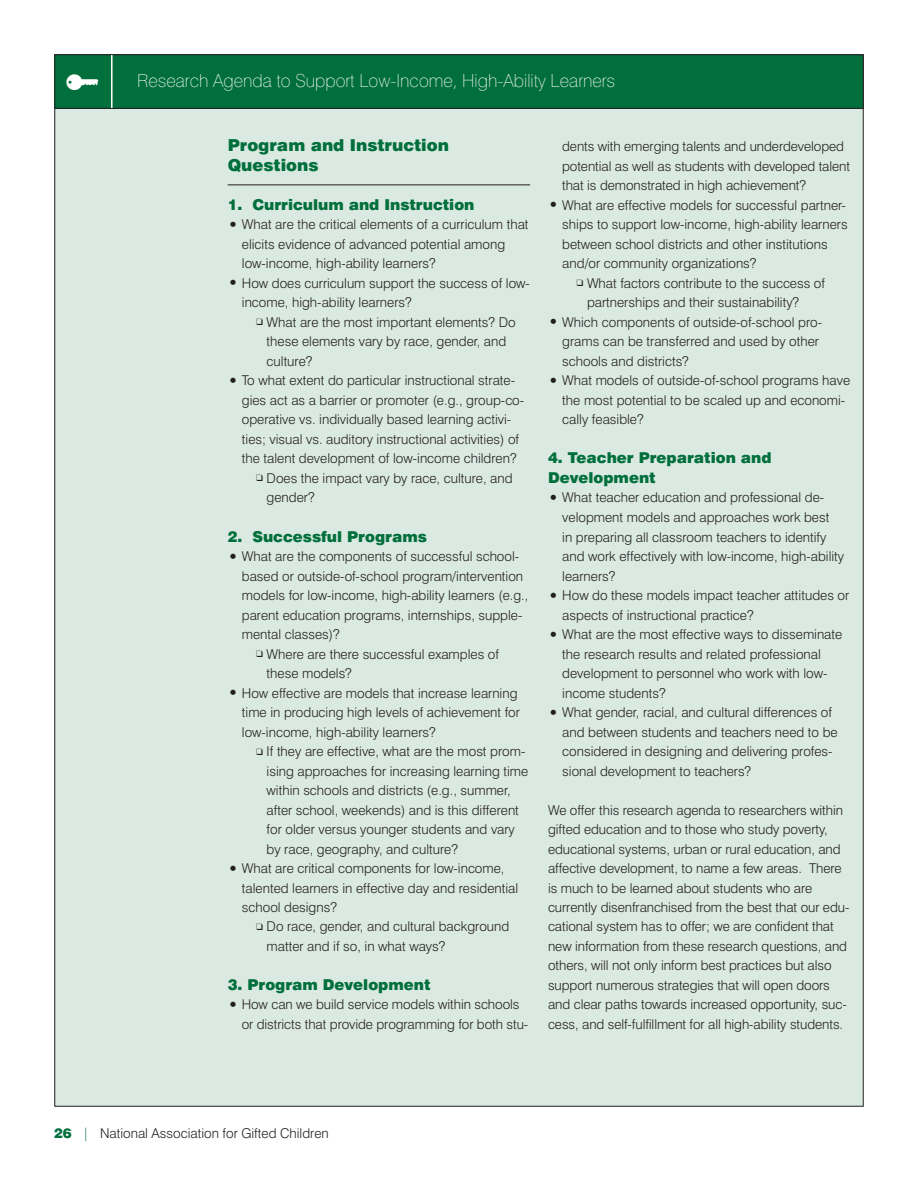
<style>
.page{position:relative;width:918px;height:1188px;background:#fff}
.page>*{position:absolute;margin:0;border:0;box-sizing:border-box;transform-origin:0 0}
.t1{font:100 18px "Swiss 721 BT";color:#fff}
.Subhead_2{font:900 16.5px/19.5px "Swiss 721 BT";color:#006f3c}
.Subhead{font:900 15px/19.5px "Swiss 721 BT";color:#006f3c}
.t2{font:300 13.5px/19.5px "Swiss 721 BT";color:#231f20}
.s1{font-family:"Click Bits Icons 2";font-weight:400;font-size:31.5px}
.s2{font-size:18px}
.s3{font-weight:900;color:#006f3c}
.s4{color:#006f3c}
</style>
<div class="page">
<div style="left:55px;top:55px;width:808px;height:1051px;background:#dae9e1"></div>
<div style="left:55px;top:55px;width:808px;height:53px;background:#006f3c"></div>
<div style="left:54px;top:54px;width:810px;height:55px;border:1px solid #231f20"></div>
<hr style="left:111px;top:55px;width:2px;height:53px;background:#fff">
<hr style="left:228px;top:184px;width:302px;height:1px;background:#231f20">
<p class="t1" style="left:65px;top:69px;width:551px"><span class="s1">p</span> Research Agenda to Support Low-Income, High-Ability Learners</p>
<p class="Subhead_2" style="left:228px;top:136px;width:223px">Program and Instruction<br>Questions</p>
<p class="Subhead" style="left:228px;top:195px;width:248px">1. Curriculum and Instruction</p>
<p class="t2" style="left:242px;top:215px;width:288px;text-indent:-14px"><span class="s2">•</span> What are the critical elements of a curriculum that elicits evidence of advanced potential among low-income, high-ability learners?</p>
<p class="t2" style="left:242px;top:273px;width:290px;text-indent:-14px"><span class="s2">•</span> How does curriculum support the success of low&shy;income, high-ability learners?</p>
<p class="t2" style="left:267px;top:312px;width:251px;text-indent:-10px">❑ What are the most important elements? Do these elements vary by race, gender, and culture?</p>
<p class="t2" style="left:242px;top:371px;width:284px;text-indent:-14px"><span class="s2">•</span> To what extent do particular instructional strate&shy;gies act as a barrier or promoter (e.g., group-co&shy;operative vs. individually based learning activi&shy;ties; visual vs. auditory instructional activities) of the talent development of low-income children?</p>
<p class="t2" style="left:267px;top:468px;width:248px;text-indent:-10px">❑ Does the impact vary by race, culture, and gender?</p>
<p class="Subhead" style="left:228px;top:526px;width:201px">2. Successful Programs</p>
<p class="t2" style="left:242px;top:546px;width:288px;text-indent:-14px"><span class="s2">•</span> What are the components of successful school&shy;based or outside-of-school program/intervention models for low-income, high-ability learners (e.g., parent education programs, internships, supple&shy;mental classes)?</p>
<p class="t2" style="left:267px;top:644px;width:234px;text-indent:-10px">❑ Where are there successful examples of these models?</p>
<p class="t2" style="left:242px;top:683px;width:280px;text-indent:-14px"><span class="s2">•</span> How effective are models that increase learning time in producing high levels of achievement for low-income, high-ability learners?</p>
<p class="t2" style="left:267px;top:741px;width:263px;text-indent:-10px">❑ If they are effective, what are the most prom&shy;ising approaches for increasing learning time within schools and districts (e.g., summer, after school, weekends) and is this different for older versus younger students and vary by race, geography, and culture?</p>
<p class="t2" style="left:242px;top:858px;width:278px;text-indent:-14px"><span class="s2">•</span> What are critical components for low-income, talented learners in effective day and residential school designs?</p>
<p class="t2" style="left:267px;top:917px;width:244px;text-indent:-10px">❑ Do race, gender, and cultural background matter and if so, in what ways?</p>
<p class="Subhead" style="left:228px;top:975px;width:204px">3. Program Development</p>
<p class="t2" style="left:242px;top:995px;width:288px;text-indent:-14px"><span class="s2">•</span> How can we build service models within schools or districts that provide programming for both stu-</p>
<p class="t2" style="left:562px;top:137px;width:290px">dents with emerging talents and underdeveloped potential as well as students with developed talent that is demonstrated in high achievement?</p>
<p class="t2" style="left:562px;top:195px;width:287px;text-indent:-14px"><span class="s2">•</span> What are effective models for successful partner&shy;ships to support low-income, high-ability learners between school districts and other institutions and/or community organizations?</p>
<p class="t2" style="left:587px;top:273px;width:240px;text-indent:-10px">❑ What factors contribute to the success of partnerships and their sustainability?</p>
<p class="t2" style="left:562px;top:312px;width:261px;text-indent:-14px"><span class="s2">•</span> Which components of outside-of-school pro&shy;grams can be transferred and used by other schools and districts?</p>
<p class="t2" style="left:562px;top:371px;width:289px;text-indent:-14px"><span class="s2">•</span> What models of outside-of-school programs have the most potential to be scaled up and economi&shy;cally feasible?</p>
<p class="Subhead" style="left:548px;top:448px;width:225px">4. Teacher Preparation and<br>Development</p>
<p class="t2" style="left:562px;top:488px;width:283px;text-indent:-14px"><span class="s2">•</span> What teacher education and professional de&shy;velopment models and approaches work best<br>in preparing all classroom teachers to identify and work effectively with low-income, high-ability learners?</p>
<p class="t2" style="left:562px;top:585px;width:288px;text-indent:-14px"><span class="s2">•</span> How do these models impact teacher attitudes or aspects of instructional practice?</p>
<p class="t2" style="left:562px;top:624px;width:282px;text-indent:-14px"><span class="s2">•</span> What are the most effective ways to disseminate the research results and related professional development to personnel who work with low&shy;income students?</p>
<p class="t2" style="left:562px;top:702px;width:277px;text-indent:-14px"><span class="s2">•</span> What gender, racial, and cultural differences of and between students and teachers need to be considered in designing and delivering profes&shy;sional development to teachers?</p>
<p class="t2" style="left:548px;top:800px;width:303px">We offer this research agenda to researchers within gifted education and to those who study poverty, educational systems, urban or rural education, and affective development, to name a few areas. There is much to be learned about students who are currently disenfranchised from the best that our edu&shy;cational system has to offer; we are confident that new information from these research questions, and others, will not only inform best practices but also support numerous strategies that will open doors and clear paths towards increased opportunity, suc&shy;cess, and self-fulfillment for all high-ability students.</p>
<p class="t2" style="left:54px;top:1123px;width:276px"><span class="s3">26</span> <span class="s4">|</span> National Association for Gifted Children</p>
</div>
